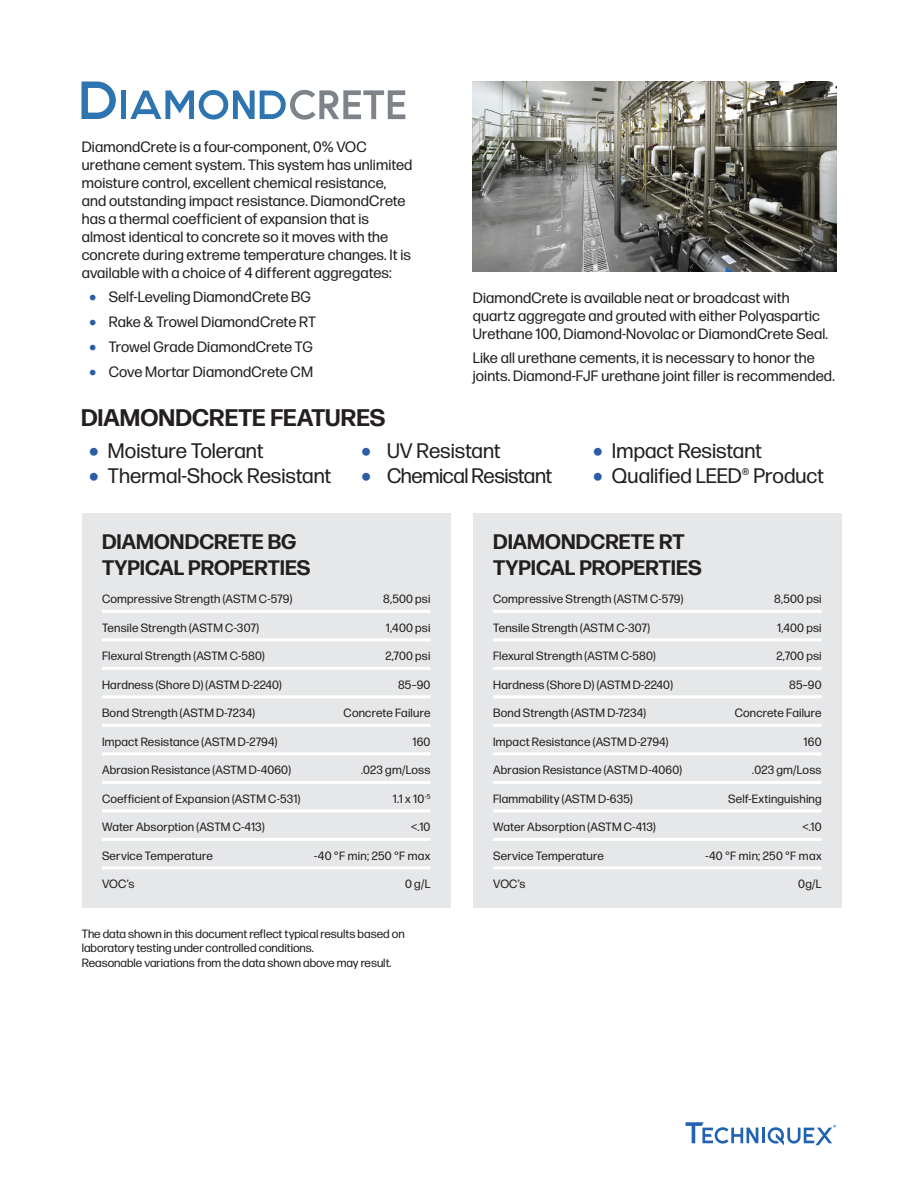
<style>
.page{position:relative;width:918px;height:1188px;background:#fff}
.page>*{position:absolute;margin:0;border:0;box-sizing:border-box;transform-origin:0 0}
.Subhead{font:700 24px "Forma DJR Text";color:#231f20}
.t1{font:21px "Forma DJR Text";letter-spacing:-.005em;color:#231f20}
.SubheadSmaller{font:700 21px/25.2px "Forma DJR Text";color:#231f20}
.Body{font:15px/18px "Forma DJR Text";letter-spacing:.01em;color:#231f20}
.Properties_Smaller{font:12px "Forma DJR Text";letter-spacing:.015em;color:#231f20}
.Disclaimer{font:12px/14.4px "Forma DJR Text";color:#231f20}
.s1{font-family:"Lato";color:#2b5ca6}
</style>
<div class="page">
<svg style="left:685px;top:1122px;width:151px;height:23px"></svg>
<svg style="left:82px;top:81px;width:34px;height:38px"></svg>
<div style="left:121px;top:91px;width:5px;height:28px;background:#2e74b0"></div>
<svg style="left:130px;top:90px;width:275px;height:30px"></svg>
<img style="left:473px;top:81px;width:363px;height:190px">
<div style="left:82px;top:513px;width:369px;height:395px;background:#e6e7e9"></div>
<hr style="left:102px;top:610px;width:328px;height:3px;background:#fff">
<hr style="left:102px;top:638px;width:328px;height:3px;background:#fff">
<hr style="left:102px;top:667px;width:328px;height:3px;background:#fff">
<hr style="left:102px;top:695px;width:328px;height:3px;background:#fff">
<hr style="left:102px;top:724px;width:328px;height:3px;background:#fff">
<hr style="left:102px;top:752px;width:328px;height:3px;background:#fff">
<hr style="left:102px;top:781px;width:328px;height:3px;background:#fff">
<hr style="left:102px;top:809px;width:328px;height:3px;background:#fff">
<hr style="left:102px;top:838px;width:328px;height:3px;background:#fff">
<hr style="left:102px;top:866px;width:328px;height:3px;background:#fff">
<div style="left:473px;top:513px;width:369px;height:395px;background:#e6e7e9"></div>
<hr style="left:493px;top:610px;width:329px;height:3px;background:#fff">
<hr style="left:493px;top:638px;width:329px;height:3px;background:#fff">
<hr style="left:493px;top:667px;width:329px;height:3px;background:#fff">
<hr style="left:493px;top:695px;width:329px;height:3px;background:#fff">
<hr style="left:493px;top:724px;width:329px;height:3px;background:#fff">
<hr style="left:493px;top:752px;width:329px;height:3px;background:#fff">
<hr style="left:493px;top:781px;width:329px;height:3px;background:#fff">
<hr style="left:493px;top:809px;width:329px;height:3px;background:#fff">
<hr style="left:493px;top:838px;width:329px;height:3px;background:#fff">
<hr style="left:493px;top:866px;width:329px;height:3px;background:#fff">
<p class="Body" style="left:82px;top:137px;width:332px">DiamondCrete is a four-component, 0% VOC urethane cement system. This system has unlimited moisture control, excellent chemical resistance, and outstanding impact resistance. DiamondCrete has a thermal coefficient of expansion that is almost identical to concrete so it moves with the concrete during extreme temperature changes. It is available with a choice of 4 different aggregates:</p>
<p class="Body" style="left:88px;top:288px;width:224px"><span class="s1">•</span> Self-Leveling DiamondCrete BG</p>
<p class="Body" style="left:88px;top:312px;width:229px"><span class="s1">•</span> Rake &amp; Trowel DiamondCrete RT</p>
<p class="Body" style="left:88px;top:337px;width:226px"><span class="s1">•</span> Trowel Grade DiamondCrete TG</p>
<p class="Body" style="left:88px;top:362px;width:226px"><span class="s1">•</span> Cove Mortar DiamondCrete CM</p>
<p class="Body" style="left:473px;top:288px;width:357px">DiamondCrete is available neat or broadcast with quartz aggregate and grouted with either Polyaspartic<br>Urethane 100, Diamond-Novolac or DiamondCrete Seal.</p>
<p class="Body" style="left:473px;top:349px;width:364px">Like all urethane cements, it is necessary to honor the joints. Diamond-FJF urethane joint filler is recommended.</p>
<p class="Subhead" style="left:81px;top:402px;width:306px">DIAMONDCRETE FEATURES</p>
<p class="t1" style="left:88px;top:438px;width:177px"><span class="s1">•</span> Moisture Tolerant</p>
<p class="t1" style="left:88px;top:463px;width:245px"><span class="s1">•</span> Thermal-Shock Resistant</p>
<p class="t1" style="left:360px;top:438px;width:142px"><span class="s1">•</span> UV Resistant</p>
<p class="t1" style="left:360px;top:463px;width:194px"><span class="s1">•</span> Chemical Resistant</p>
<p class="t1" style="left:592px;top:438px;width:172px"><span class="s1">•</span> Impact Resistant</p>
<p class="t1" style="left:592px;top:463px;width:234px"><span class="s1">•</span> Qualified LEED® Product</p>
<p class="SubheadSmaller" style="left:102px;top:529px;width:210px">DIAMONDCRETE BG<br>TYPICAL PROPERTIES</p>
<p class="Properties_Smaller" style="left:102px;top:592px;width:192px">Compressive Strength (ASTM C-579)</p>
<p class="Properties_Smaller" style="left:383px;top:592px;width:49px">8,500 psi</p>
<p class="Properties_Smaller" style="left:102px;top:620px;width:159px">Tensile Strength (ASTM C-307)</p>
<p class="Properties_Smaller" style="left:386px;top:620px;width:46px">1,400 psi</p>
<p class="Properties_Smaller" style="left:102px;top:649px;width:164px">Flexural Strength (ASTM C-580)</p>
<p class="Properties_Smaller" style="left:385px;top:649px;width:47px">2,700 psi</p>
<p class="Properties_Smaller" style="left:102px;top:677px;width:181px">Hardness (Shore D) (ASTM D-2240)</p>
<p class="Properties_Smaller" style="left:398px;top:677px;width:34px">85–90</p>
<p class="Properties_Smaller" style="left:102px;top:706px;width:155px">Bond Strength (ASTM D-7234)</p>
<p class="Properties_Smaller" style="left:344px;top:706px;width:88px">Concrete Failure</p>
<p class="Properties_Smaller" style="left:102px;top:734px;width:177px">Impact Resistance (ASTM D-2794)</p>
<p class="Properties_Smaller" style="left:413px;top:734px;width:19px">160</p>
<p class="Properties_Smaller" style="left:102px;top:763px;width:191px">Abrasion Resistance (ASTM D-4060)</p>
<p class="Properties_Smaller" style="left:361px;top:763px;width:71px">.023 gm/Loss</p>
<p class="Properties_Smaller" style="left:102px;top:791px;width:200px">Coefficient of Expansion (ASTM C-531)</p>
<p class="Properties_Smaller" style="left:393px;top:791px;width:39px">1.1 x 10<sup>-5</sup></p>
<p class="Properties_Smaller" style="left:102px;top:820px;width:164px">Water Absorption (ASTM C-413)</p>
<p class="Properties_Smaller" style="left:411px;top:820px;width:21px">&lt;.10</p>
<p class="Properties_Smaller" style="left:102px;top:848px;width:112px">Service Temperature</p>
<p class="Properties_Smaller" style="left:314px;top:848px;width:118px">-40 °F min; 250 °F max</p>
<p class="Properties_Smaller" style="left:102px;top:877px;width:34px">VOC’s</p>
<p class="Properties_Smaller" style="left:405px;top:877px;width:27px">0 g/L</p>
<p class="Disclaimer" style="left:82px;top:926px;width:324px">The data shown in this document reflect typical results based on laboratory testing under controlled conditions.<br>Reasonable variations from the data shown above may result.</p>
<p class="SubheadSmaller" style="left:493px;top:529px;width:210px">DIAMONDCRETE RT<br>TYPICAL PROPERTIES</p>
<p class="Properties_Smaller" style="left:493px;top:592px;width:192px">Compressive Strength (ASTM C-579)</p>
<p class="Properties_Smaller" style="left:774px;top:592px;width:49px">8,500 psi</p>
<p class="Properties_Smaller" style="left:493px;top:620px;width:159px">Tensile Strength (ASTM C-307)</p>
<p class="Properties_Smaller" style="left:777px;top:620px;width:46px">1,400 psi</p>
<p class="Properties_Smaller" style="left:493px;top:649px;width:164px">Flexural Strength (ASTM C-580)</p>
<p class="Properties_Smaller" style="left:777px;top:649px;width:47px">2,700 psi</p>
<p class="Properties_Smaller" style="left:493px;top:677px;width:181px">Hardness (Shore D) (ASTM D-2240)</p>
<p class="Properties_Smaller" style="left:789px;top:677px;width:34px">85–90</p>
<p class="Properties_Smaller" style="left:493px;top:706px;width:155px">Bond Strength (ASTM D-7234)</p>
<p class="Properties_Smaller" style="left:735px;top:706px;width:88px">Concrete Failure</p>
<p class="Properties_Smaller" style="left:493px;top:734px;width:177px">Impact Resistance (ASTM D-2794)</p>
<p class="Properties_Smaller" style="left:804px;top:734px;width:19px">160</p>
<p class="Properties_Smaller" style="left:493px;top:763px;width:191px">Abrasion Resistance (ASTM D-4060)</p>
<p class="Properties_Smaller" style="left:752px;top:763px;width:71px">.023 gm/Loss</p>
<p class="Properties_Smaller" style="left:493px;top:791px;width:141px">Flammability (ASTM D-635)</p>
<p class="Properties_Smaller" style="left:728px;top:791px;width:95px">Self-Extinguishing</p>
<p class="Properties_Smaller" style="left:493px;top:820px;width:164px">Water Absorption (ASTM C-413)</p>
<p class="Properties_Smaller" style="left:802px;top:820px;width:21px">&lt;.10</p>
<p class="Properties_Smaller" style="left:493px;top:848px;width:112px">Service Temperature</p>
<p class="Properties_Smaller" style="left:705px;top:848px;width:118px">-40 °F min; 250 °F max</p>
<p class="Properties_Smaller" style="left:493px;top:877px;width:34px">VOC’s</p>
<p class="Properties_Smaller" style="left:798px;top:877px;width:25px">0g/L</p>
</div>
